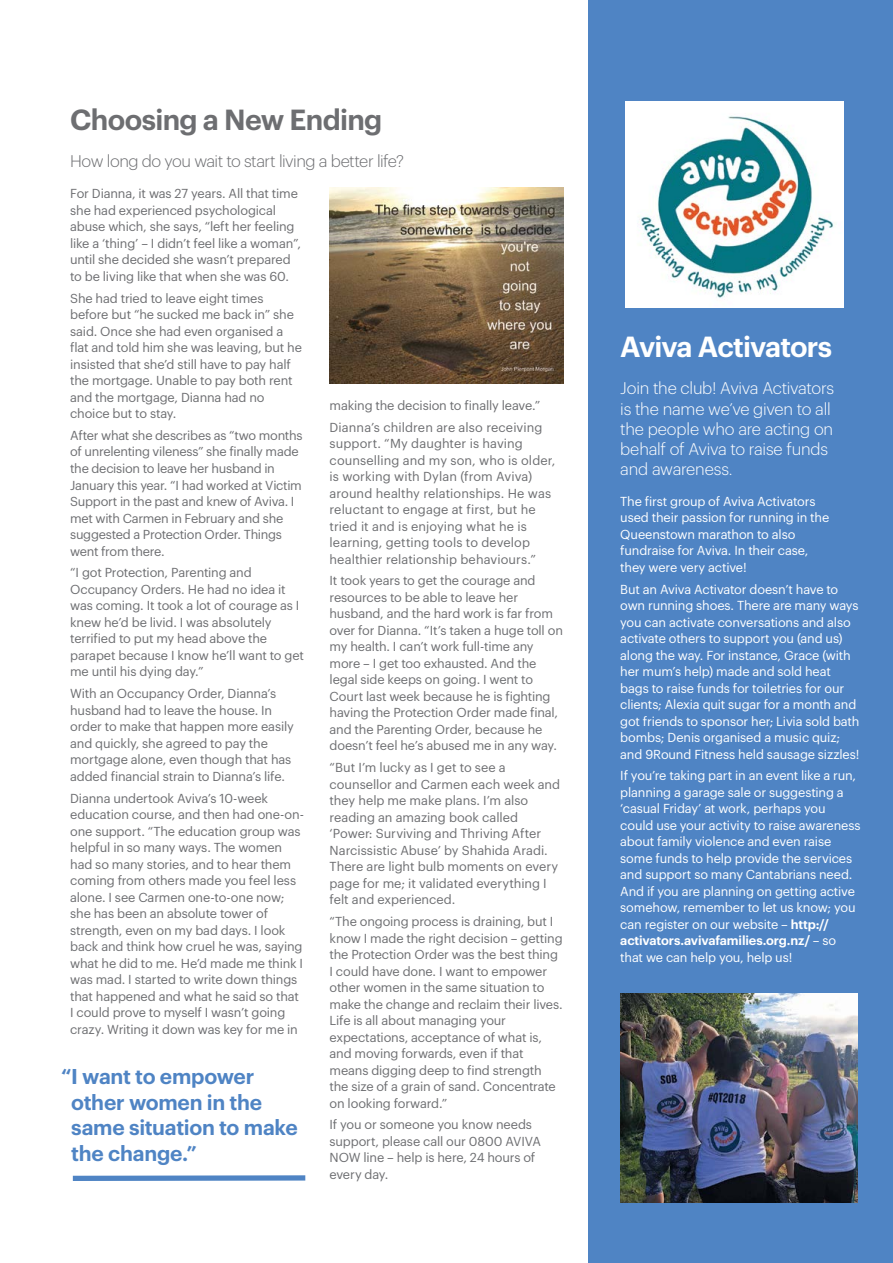
<style>
.page{position:relative;width:893px;height:1263px;background:#fff}
.page>*{position:absolute;margin:0;border:0;box-sizing:border-box;transform-origin:0 0}
.t1{font:600 28.5px "Graphik";letter-spacing:-.025em;color:#6d6e71}
.t2{font:600 28.5px "Graphik";letter-spacing:-.035em;color:#fff}
.t3{font:600 21px/25.5px "Graphik";letter-spacing:-.01em;color:#4f84c4}
.t4{font:300 16.5px/20.2px "Graphik";letter-spacing:-.015em;color:#fff}
.t5{font:300 16.5px "Graphik";letter-spacing:-.035em;color:#6d6e71}
.t6{font:12.75px/16.5px "Graphik";letter-spacing:-.01em;color:#6d6e71}
.t7{font:12.75px/16.5px "Graphik";letter-spacing:-.01em;color:#fff}
.t8{font:12.75px/16.5px "Graphik";letter-spacing:.01em;color:#6d6e71}
.s1{font-weight:600}
</style>
<div class="page">
<div style="left:589px;top:0;width:304px;height:1263px;background:#4f84c4"></div>
<img style="left:330px;top:188px;width:233px;height:196px">
<img style="left:626px;top:102px;width:217px;height:205px">
<img style="left:621px;top:993px;width:236px;height:210px">
<div style="left:73px;top:1175px;width:232px;height:6px;background:#4f84c4"></div>
<h1 class="t1" style="left:70px;top:98px;width:314px">Choosing a New Ending</h1>
<p class="t5" style="left:70px;top:149px;width:335px">How long do you wait to start living a better life?</p>
<p class="t6" style="left:70px;top:184px;width:232px">For Dianna, it was 27 years. All that time she had experienced psychological abuse which, she says, “left her feeling like a ‘thing’ – I didn’t feel like a woman”, until she decided she wasn’t prepared to be living like that when she was 60.</p>
<p class="t6" style="left:70px;top:289px;width:233px">She had tried to leave eight times before but “he sucked me back in” she said. Once she had even organised a flat and told him she was leaving, but he insisted that she’d still have to pay half the mortgage. Unable to pay both rent and the mortgage, Dianna had no choice but to stay.</p>
<p class="t6" style="left:70px;top:426px;width:234px">After what she describes as “two months of unrelenting vileness” she finally made the decision to leave her husband in January this year. “I had worked at Victim Support in the past and knew of Aviva. I met with Carmen in February and she suggested a Protection Order. Things went from there.</p>
<p class="t6" style="left:70px;top:563px;width:235px">“I got Protection, Parenting and Occupancy Orders. He had no idea it was coming. It took a lot of courage as I knew he’d be livid. I was absolutely terrified to put my head above the parapet because I know he’ll want to get me until his dying day.”</p>
<p class="t6" style="left:70px;top:684px;width:225px">With an Occupancy Order, Dianna’s husband had to leave the house. In order to make that happen more easily and quickly, she agreed to pay the mortgage alone, even though that has added financial strain to Dianna’s life.</p>
<p class="t6" style="left:70px;top:789px;width:235px">Dianna undertook Aviva’s 10-week education course, and then had one-on&shy;one support. “The education group was helpful in so many ways. The women had so many stories, and to hear them coming from others made you feel less alone. I see Carmen one-to-one now; she has been an absolute tower of strength, even on my bad days. I look back and think how cruel he was, saying what he did to me. He’d made me think I was mad. I started to write down things that happened and what he said so that I could prove to myself I wasn’t going crazy. Writing it down was key for me in</p>
<p class="t6" style="left:330px;top:393px;width:214px;line-height:21.8px">making the decision to finally leave.”<br>Dianna’s children are also receiving</p>
<p class="t8" style="left:330px;top:434px;width:227px">support. “My daughter is having counselling and my son, who is older, is working with Dylan (from Aviva) around healthy relationships. He was reluctant to engage at first, but he tried it and is enjoying what he is learning, getting tools to develop healthier relationship behaviours.”</p>
<p class="t6" style="left:330px;top:571px;width:235px">It took years to get the courage and resources to be able to leave her husband, and the hard work is far from over for Dianna. “It’s taken a huge toll on my health. I can’t work full-time any more – I get too exhausted. And the legal side keeps on going. I went to Court last week because he is fighting having the Protection Order made final, and the Parenting Order, because he doesn’t feel he’s abused me in any way.</p>
<p class="t6" style="left:330px;top:758px;width:232px">“But I’m lucky as I get to see a counsellor and Carmen each week and they help me make plans. I’m also reading an amazing book called ‘Power: Surviving and Thriving After Narcissistic Abuse’ by Shahida Aradi.<br>There are light bulb moments on every page for me; it validated everything I felt and experienced.</p>
<p class="t6" style="left:330px;top:912px;width:235px">“The ongoing process is draining, but I know I made the right decision – getting the Protection Order was the best thing I could have done. I want to empower other women in the same situation to make the change and reclaim their lives.<br>Life is all about managing your expectations, acceptance of what is, and moving forwards, even if that means digging deep to find strength the size of a grain of sand. Concentrate on looking forward.”</p>
<p class="t6" style="left:330px;top:1115px;width:213px">If you or someone you know needs support, please call our 0800 AVIVA<br>NOW line – help is here, 24 hours of every day.</p>
<h2 class="t3" style="left:71px;top:1062px;width:228px;text-indent:-10px">“I want to empower other women in the same situation to make the change.”</h2>
<h1 class="t2" style="left:620px;top:325px;width:213px">Aviva Activators</h1>
<p class="t4" style="left:620px;top:377px;width:215px">Join the club! Aviva Activators is the name we’ve given to all the people who are acting on behalf of Aviva to raise funds and awareness.</p>
<p class="t7" style="left:620px;top:492px;width:211px">The first group of Aviva Activators used their passion for running in the<br>Queenstown marathon to also fundraise for Aviva. In their case, they were very active!</p>
<p class="t7" style="left:620px;top:580px;width:241px">But an Aviva Activator doesn’t have to own running shoes. There are many ways you can activate conversations and also activate others to support you (and us) along the way. For instance, Grace (with her mum’s help) made and sold heat bags to raise funds for toiletries for our clients; Alexia quit sugar for a month and got friends to sponsor her; Livia sold bath bombs; Denis organised a music quiz; and 9Round Fitness held sausage sizzles!</p>
<p class="t7" style="left:620px;top:766px;width:242px">If you’re taking part in an event like a run, planning a garage sale or suggesting a ‘casual Friday’ at work, perhaps you could use your activity to raise awareness about family violence and even raise some funds to help provide the services and support so many Cantabrians need.<br>And if you are planning on getting active somehow, remember to let us know; you can register on our website – <span class="s1">http:// activators.avivafamilies.org.nz/</span> – so that we can help you, help us!</p>
</div>
